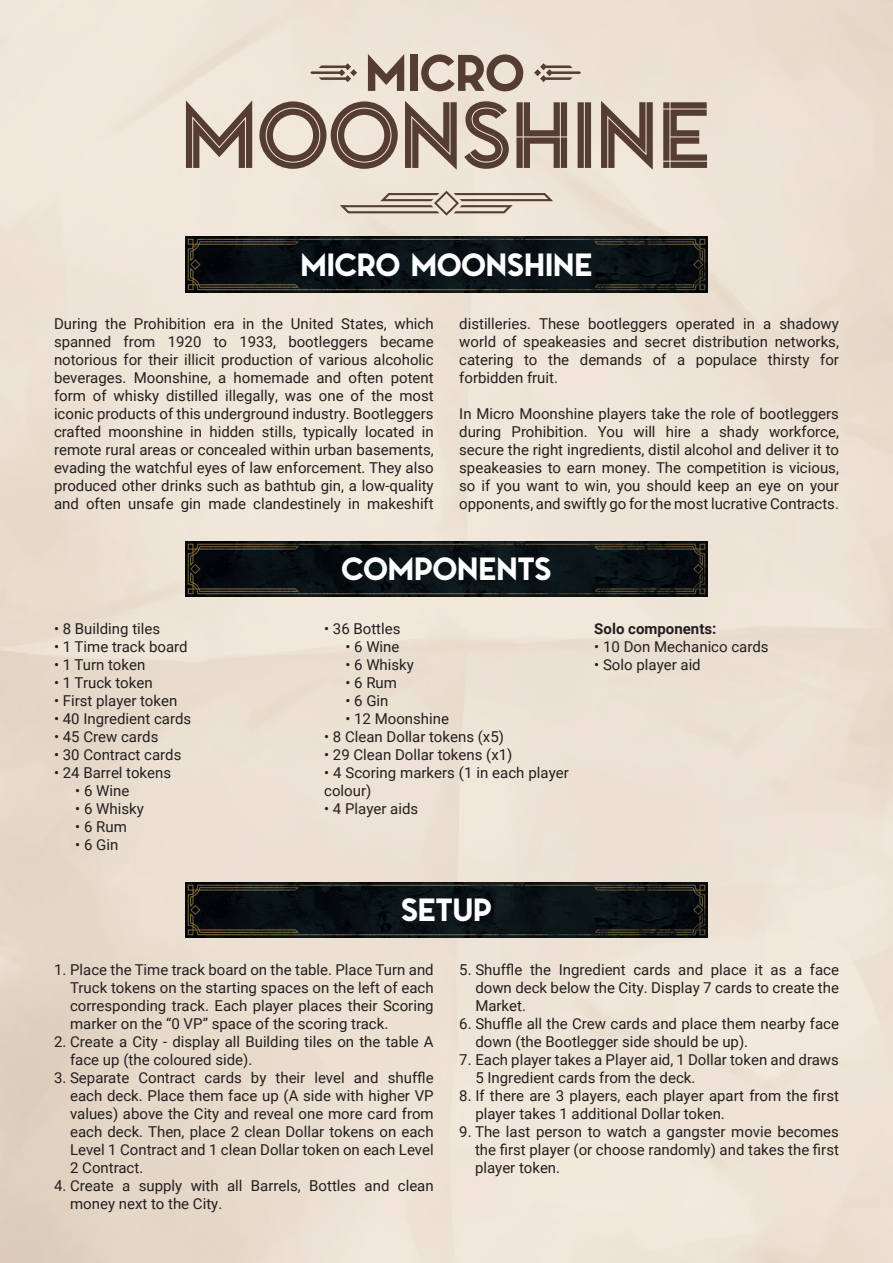
<style>
.page{position:relative;width:893px;height:1263px;background:#fff}
.page>*{position:absolute;margin:0;border:0;box-sizing:border-box;transform-origin:0 0}
.t1{font:30px "Pontiac Inline Shadow";color:#fff}
.t2{font:15px/18px "Roboto";color:#231f20;text-align:justify}
.t3{font:700 15px "Roboto";color:#231f20}
</style>
<div class="page">
<img style="left:0;top:0;width:893px;height:1263px">
<svg style="left:186px;top:100px;width:66px;height:68px;background:#a49388"></svg>
<svg style="left:259px;top:101px;width:139px;height:68px;background:#ab9b8f"></svg>
<svg style="left:405px;top:101px;width:52px;height:68px;background:#9a887d"></svg>
<svg style="left:464px;top:101px;width:45px;height:68px;background:#a08e83"></svg>
<svg style="left:516px;top:102px;width:51px;height:66px;background:#97857a"></svg>
<svg style="left:578px;top:102px;width:13px;height:66px"></svg>
<svg style="left:601px;top:101px;width:52px;height:68px;background:#9a887d"></svg>
<svg style="left:663px;top:102px;width:44px;height:66px;background:#8e7a70"></svg>
<svg style="left:310px;top:54px;width:271px;height:37px;background:#b8a99d"></svg>
<svg style="left:340px;top:191px;width:213px;height:25px;background:#c7b9ac"></svg>
<img style="left:185px;top:237px;width:522px;height:55px">
<img style="left:185px;top:541px;width:522px;height:56px">
<img style="left:185px;top:882px;width:522px;height:56px">
<h1 class="t1" style="left:301px;top:246px;width:293px">MICRO MOONSHINE</h1>
<p class="t2" style="left:54px;top:315px;width:381px">During the Prohibition era in the United States, which spanned from 1920 to 1933, bootleggers became notorious for their illicit production of various alcoholic beverages. Moonshine, a homemade and often potent form of whisky distilled illegally, was one of the most iconic products of this underground industry. Bootleggers crafted moonshine in hidden stills, typically located in remote rural areas or concealed within urban basements, evading the watchful eyes of law enforcement. They also produced other drinks such as bathtub gin, a low-quality and often unsafe gin made clandestinely in makeshift</p>
<p class="t2" style="left:459px;top:315px;width:381px">distilleries. These bootleggers operated in a shadowy world of speakeasies and secret distribution networks, catering to the demands of a populace thirsty for forbidden fruit.</p>
<p class="t2" style="left:459px;top:405px;width:381px">In Micro Moonshine players take the role of bootleggers during Prohibition. You will hire a shady workforce, secure the right ingredients, distil alcohol and deliver it to speakeasies to earn money. The competition is vicious, so if you want to win, you should keep an eye on your opponents, and swiftly go for the most lucrative Contracts.</p>
<p class="t2" style="left:54px;top:619px;width:108px">• 8 Building tiles</p>
<p class="t2" style="left:54px;top:637px;width:135px">• 1 Time track board</p>
<p class="t2" style="left:54px;top:655px;width:93px">• 1 Turn token</p>
<p class="t2" style="left:54px;top:673px;width:100px">• 1 Truck token</p>
<p class="t2" style="left:54px;top:691px;width:125px">• First player token</p>
<p class="t2" style="left:54px;top:709px;width:139px">• 40 Ingredient cards</p>
<p class="t2" style="left:54px;top:727px;width:106px">• 45 Crew cards</p>
<p class="t2" style="left:54px;top:745px;width:129px">• 30 Contract cards</p>
<p class="t2" style="left:54px;top:763px;width:119px">• 24 Barrel tokens</p>
<p class="t2" style="left:75px;top:781px;width:56px">• 6 Wine</p>
<p class="t2" style="left:75px;top:799px;width:70px">• 6 Whisky</p>
<p class="t2" style="left:75px;top:817px;width:53px">• 6 Rum</p>
<p class="t2" style="left:75px;top:835px;width:45px">• 6 Gin</p>
<h1 class="t1" style="left:341px;top:550px;width:212px">COMPONENTS</h1>
<p class="t2" style="left:324px;top:619px;width:78px">• 36 Bottles</p>
<p class="t2" style="left:345px;top:637px;width:56px">• 6 Wine</p>
<p class="t2" style="left:345px;top:655px;width:70px">• 6 Whisky</p>
<p class="t2" style="left:345px;top:673px;width:53px">• 6 Rum</p>
<p class="t2" style="left:345px;top:691px;width:45px">• 6 Gin</p>
<p class="t2" style="left:345px;top:709px;width:105px">• 12 Moonshine</p>
<p class="t2" style="left:324px;top:727px;width:181px">• 8 Clean Dollar tokens (x5)</p>
<p class="t2" style="left:324px;top:745px;width:190px">• 29 Clean Dollar tokens (x1)</p>
<p class="t2" style="left:324px;top:763px;width:246px">• 4 Scoring markers (1 in each player colour)</p>
<p class="t2" style="left:324px;top:799px;width:96px">• 4 Player aids</p>
<p class="t3" style="left:594px;top:618px;width:124px">Solo components:</p>
<p class="t2" style="left:594px;top:637px;width:176px">• 10 Don Mechanico cards</p>
<p class="t2" style="left:594px;top:655px;width:108px">• Solo player aid</p>
<h1 class="t1" style="left:401px;top:891px;width:92px">SETUP</h1>
<p class="t2" style="left:70px;top:960px;width:365px;text-indent:-16px">1. Place the Time track board on the table. Place Turn and Truck tokens on the starting spaces on the left of each corresponding track. Each player places their Scoring marker on the “0 VP” space of the scoring track.</p>
<p class="t2" style="left:70px;top:1032px;width:365px;text-indent:-16px">2. Create a City - display all Building tiles on the table A face up (the coloured side).</p>
<p class="t2" style="left:70px;top:1068px;width:365px;text-indent:-16px">3. Separate Contract cards by their level and shuffle each deck. Place them face up (A side with higher VP values) above the City and reveal one more card from each deck. Then, place 2 clean Dollar tokens on each Level 1 Contract and 1 clean Dollar token on each Level 2 Contract.</p>
<p class="t2" style="left:70px;top:1176px;width:365px;text-indent:-16px">4. Create a supply with all Barrels, Bottles and clean money next to the City.</p>
<p class="t2" style="left:475px;top:960px;width:365px;text-indent:-16px">5. Shuffle the Ingredient cards and place it as a face down deck below the City. Display 7 cards to create the Market.</p>
<p class="t2" style="left:475px;top:1014px;width:365px;text-indent:-16px">6. Shuffle all the Crew cards and place them nearby face down (the Bootlegger side should be up).</p>
<p class="t2" style="left:475px;top:1050px;width:365px;text-indent:-16px">7. Each player takes a Player aid, 1 Dollar token and draws<br>5 Ingredient cards from the deck.</p>
<p class="t2" style="left:475px;top:1086px;width:365px;text-indent:-16px">8. If there are 3 players, each player apart from the first player takes 1 additional Dollar token.</p>
<p class="t2" style="left:475px;top:1122px;width:365px;text-indent:-16px">9. The last person to watch a gangster movie becomes the first player (or choose randomly) and takes the first player token.</p>
</div>
